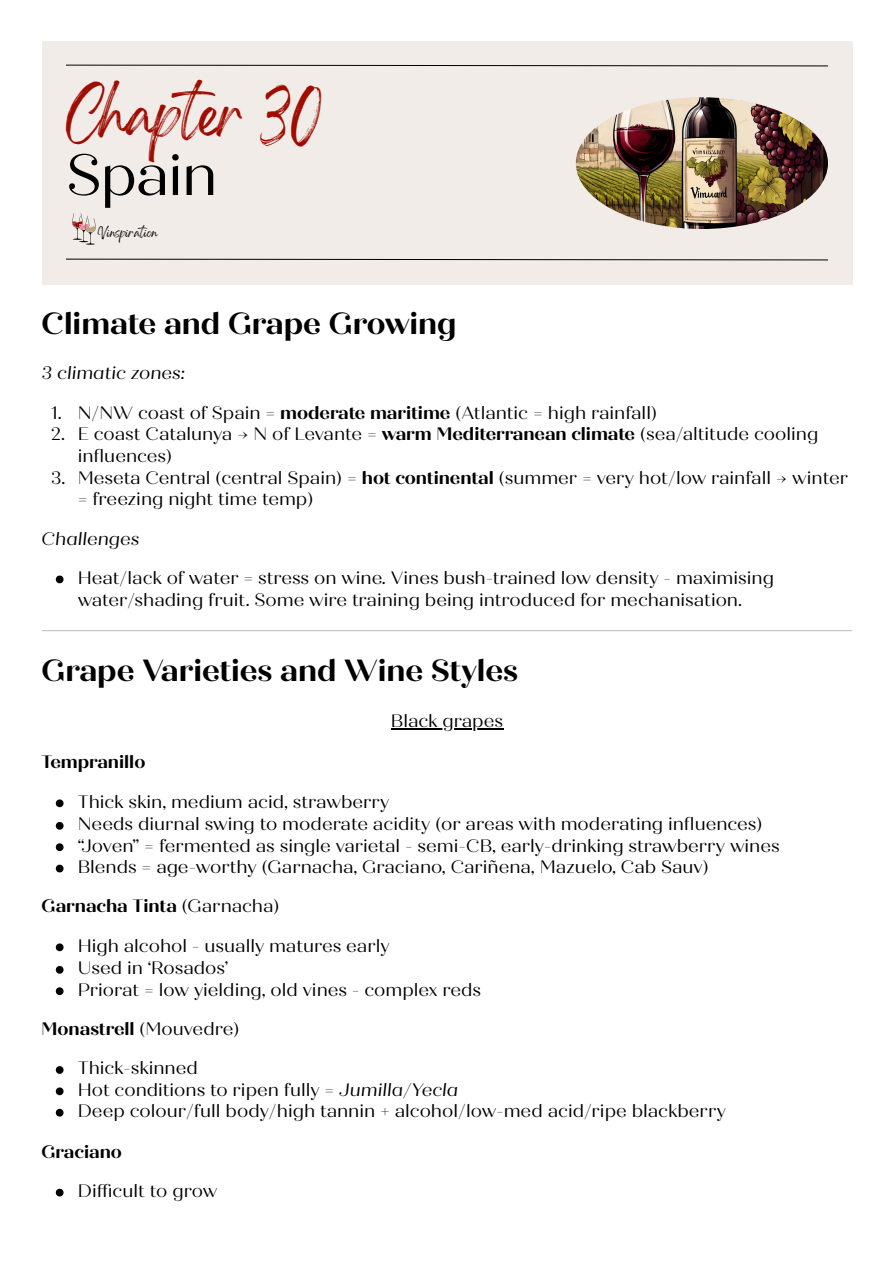
<style>
.page{position:relative;width:894px;height:1263px;background:#fff}
.page>*{position:absolute;margin:0;border:0;box-sizing:border-box;transform-origin:0 0}
.t1{font:58.2px "Quiche Display";letter-spacing:-.025em;color:#000}
.t2{font:43.65px "Gellatio";letter-spacing:-.025em;color:#9f0c00}
.t3{font:700 30.6px "Quiche Display";color:#000}
.t4{font:18px/22.5px "Quiche Display";color:#000}
.t5{font:700 18px "Quiche Display";color:#000}
.t6{font:italic 18px "Quiche Display";color:#000}
.t7{font:9.15px "Gellatio";color:#000}
.s1{font-weight:700}
.s2{font-weight:400}
.s3{font-style:italic}
</style>
<div class="page">
<hr style="left:391px;top:728px;width:112px;height:1px;background:#000">
<div style="left:42px;top:42px;width:810px;height:243px;background:#f2ece8"></div>
<svg style="left:66px;top:64px;width:762px;height:3px"></svg>
<svg style="left:66px;top:258px;width:762px;height:3px"></svg>
<img style="left:575px;top:97px;width:252px;height:132px;border-radius:50%">
<svg style="left:72px;top:213px;width:24px;height:32px"></svg>
<svg style="left:56px;top:576px;width:7px;height:7px"></svg>
<hr style="left:42px;top:630px;width:809px;height:1px;background:#bfc3c8">
<svg style="left:56px;top:799px;width:7px;height:8px"></svg>
<svg style="left:56px;top:822px;width:7px;height:8px"></svg>
<svg style="left:56px;top:843px;width:7px;height:8px"></svg>
<svg style="left:56px;top:865px;width:7px;height:7px"></svg>
<svg style="left:56px;top:943px;width:7px;height:8px"></svg>
<svg style="left:56px;top:966px;width:7px;height:8px"></svg>
<svg style="left:56px;top:987px;width:7px;height:8px"></svg>
<svg style="left:56px;top:1066px;width:7px;height:8px"></svg>
<svg style="left:56px;top:1087px;width:7px;height:8px"></svg>
<svg style="left:56px;top:1109px;width:7px;height:7px"></svg>
<svg style="left:56px;top:1189px;width:7px;height:7px"></svg>
<p class="t2" style="left:66px;top:105px;width:259px">Chapter 30</p>
<p class="t1" style="left:66px;top:140px;width:153px">Spain</p>
<p class="t7" style="left:98px;top:230px;width:61px">Vinspiration</p>
<h1 class="t3" style="left:42px;top:305px;width:416px">Climate and Grape Growing</h1>
<p class="t6" style="left:42px;top:362px;width:145px">3 climatic zones:</p>
<p class="t4" style="left:51px;top:401px;width:608px">1. N/NW coast of Spain = <span class="s1">moderate maritime</span> (Atlantic = high rainfall)</p>
<p class="t4" style="left:78px;top:423px;width:742px;text-indent:-27px">2. E coast Catalunya → N of Levante = <span class="s1">warm Mediterranean climate</span> (sea/altitude cooling infl uences)</p>
<p class="t4" style="left:78px;top:467px;width:771px;line-height:21.3px;text-indent:-27px">3. Meseta Central (central Spain) = <span class="s1">hot continental</span> (summer = very hot/low rainfall → winter = freezing night time temp)</p>
<p class="t6" style="left:42px;top:527px;width:99px">Challenges</p>
<p class="t4" style="left:78px;top:567px;width:697px">Heat/lack of water = stress on wine. Vines bush-trained low density - maximising water/shading fruit. Some wire training being introduced for mechanisation.</p>
<h1 class="t3" style="left:42px;top:652px;width:477px">Grape Varieties and Wine Styles</h1>
<p class="t4" style="left:391px;top:710px;width:114px">Black grapes</p>
<h3 class="t5" style="left:42px;top:751px;width:105px">Tempranillo</h3>
<p class="t4" style="left:78px;top:791px;width:313px">Thick skin, medium acid, strawberry</p>
<p class="t4" style="left:78px;top:813px;width:686px">Needs diurnal swing to moderate acidity (or areas with moderating infl uences)</p>
<p class="t4" style="left:78px;top:834px;width:703px">“Joven” = fermented as single varietal - semi-CB, early-drinking strawberry wines</p>
<p class="t4" style="left:78px;top:856px;width:632px">Blends = age-worthy (Garnacha, Graciano, Cariñena, Mazuelo, Cab Sauv)</p>
<h3 class="t5" style="left:42px;top:895px;width:239px">Garnacha Tinta <span class="s2">(Garnacha)</span></h3>
<p class="t4" style="left:78px;top:935px;width:313px">High alcohol - usually matures early</p>
<p class="t4" style="left:78px;top:957px;width:152px">Used in ‘Rosados’</p>
<p class="t4" style="left:78px;top:978px;width:405px">Priorat = low yielding, old vines - complex reds</p>
<h3 class="t5" style="left:42px;top:1018px;width:199px">Monastrell <span class="s2">(Mouvedre)</span></h3>
<p class="t4" style="left:78px;top:1057px;width:122px">Thick-skinned</p>
<p class="t4" style="left:78px;top:1079px;width:382px">Hot conditions to ripen fully = <span class="s3">Jumilla/Yecla</span></p>
<p class="t4" style="left:78px;top:1100px;width:649px">Deep colour/full body/high tannin + alcohol/low-med acid/ripe blackberry</p>
<h3 class="t5" style="left:42px;top:1141px;width:82px">Graciano</h3>
<p class="t4" style="left:78px;top:1180px;width:141px">Difficult to grow</p>
</div>
